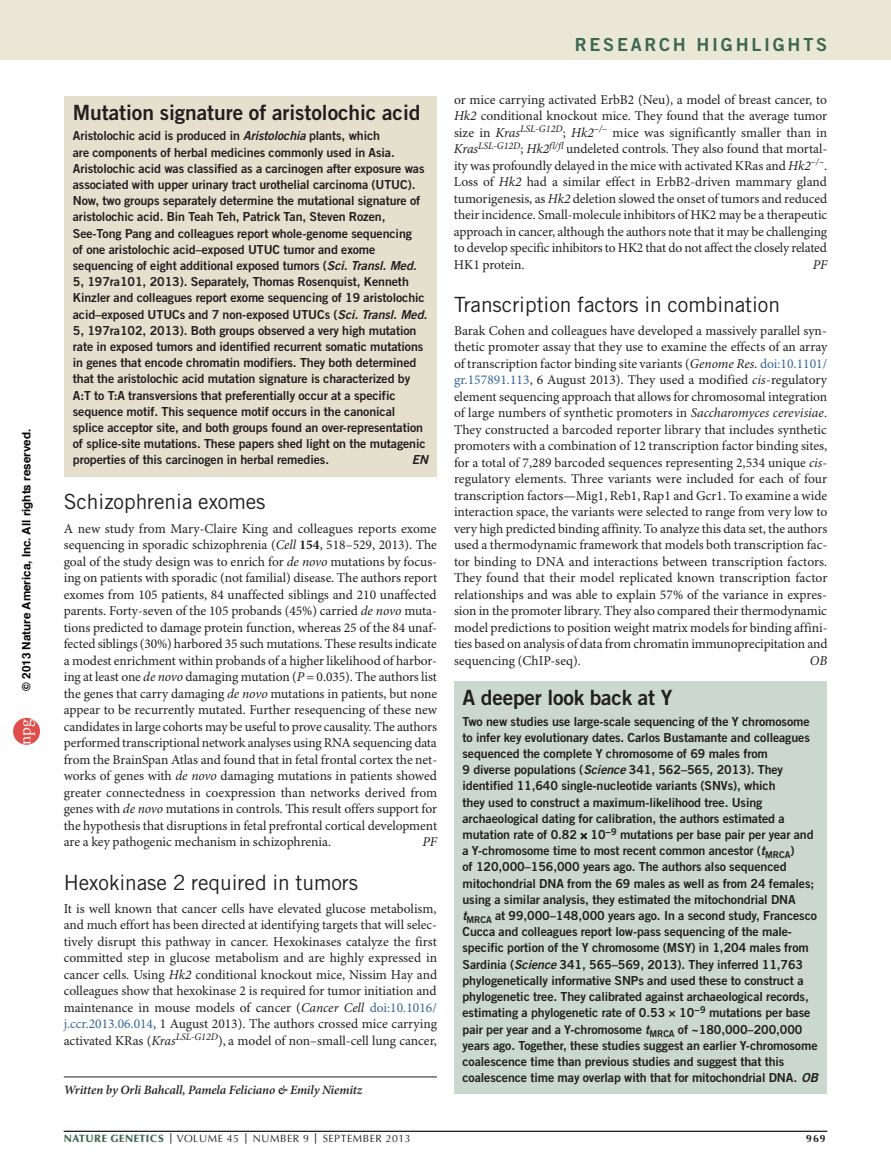
<style>
.page{position:relative;width:891px;height:1175px;background:#fff}
.page>*{position:absolute;margin:0;border:0;box-sizing:border-box;transform-origin:0 0}
.t1{font:21px "Trade Gothic LT Std";letter-spacing:-.005em;color:#231f20}
.t2{font:21px "Trade Gothic LT Std Bd 2";letter-spacing:-.005em;color:#231f20}
.t3{font:18px "Trade Gothic LT Std Bd 2";letter-spacing:.15em;color:#3b684f}
.t4{font:17.4px "Adobe Garamond Pro";color:#fff}
.t5{font:13.5px/16.5px "Minion Pro";letter-spacing:-.005em;color:#231f20;text-align:justify}
.t6{font:italic 13.5px "Minion Pro";color:#231f20}
.t7{font:italic 600 12.75px "Minion Pro";letter-spacing:-.01em;color:#231f20}
.t8{font:12.45px/16.2px "Trade Gothic LT Std Bd 2";letter-spacing:-.01em;color:#231f20}
.t9{font:12.45px "Trade Gothic LT Std Bd 2 Obl";color:#231f20}
.t10{font:700 11.7px "Helvetica";color:#000}
.t11{font:10.5px "Optima LT Std";letter-spacing:.05em;color:#231f20}
.t12{font:700 10.5px "Optima LT Std";color:#231f20}
.s1{font-family:"Trade Gothic LT Std Bd 2 Obl"}
.s2{font-style:italic}
.s3{font-weight:700}
.s4{color:#369}
.s5{font-weight:900;color:#3b684f}
</style>
<div class="page">
<div style="left:0;top:0;width:891px;height:60px;background:#ebe7d7"></div>
<hr style="left:64px;top:1131px;width:763px;height:1px;background:#231f20">
<div style="left:64px;top:96px;width:373px;height:380px;background:#e5e0ce"></div>
<div style="left:454px;top:681px;width:373px;height:413px;background:#cad8cf"></div>
<hr style="left:64px;top:1076px;width:373px;height:1px;background:#231f20">
<div style="left:13px;top:718px;width:27px;height:26px;background:#df4e4a;border-radius:50%"></div>
<svg style="left:581px;top:833px;width:6px;height:6px"></svg>
<p class="t10" style="left:17px;top:690px;width:263px;rotate:-90deg">© 2013 Nature America, Inc. All rights reserved.</p>
<p class="t4" style="left:14px;top:744px;width:28px;rotate:-90deg">npg</p>
<h2 class="t3" style="left:575px;top:34px;width:254px">research highlights</h2>
<h1 class="t2" style="left:73px;top:99px;width:349px">Mutation signature of aristolochic acid</h1>
<p class="t8" style="left:73px;top:128px;width:356px">Aristolochic acid is produced in <span class="s1">Aristolochia</span> plants, which<br>are components of herbal medicines commonly used in Asia.<br>Aristolochic acid was classified as a carcinogen after exposure was associated with upper urinary tract urothelial carcinoma (UTUC).<br>Now, two groups separately determine the mutational signature of aristolochic acid. Bin Teah Teh, Patrick Tan, Steven Rozen, See-Tong Pang and colleagues report whole-genome sequencing<br>of one aristolochic acid–exposed UTUC tumor and exome sequencing of eight additional exposed tumors (<span class="s1">Sci. Transl. Med.<br></span>5, 197ra101, 2013). Separately, Thomas Rosenquist, Kenneth Kinzler and colleagues report exome sequencing of 19 aristolochic acid–exposed UTUCs and 7 non-exposed UTUCs (<span class="s1">Sci. Transl. Med.<br></span>5, 197ra102, 2013). Both groups observed a very high mutation rate in exposed tumors and identified recurrent somatic mutations in genes that encode chromatin modifiers. They both determined that the aristolochic acid mutation signature is characterized by A:T to T:A transversions that preferentially occur at a specific sequence motif. This sequence motif occurs in the canonical splice acceptor site, and both groups found an over-representation of splice-site mutations. These papers shed light on the mutagenic properties of this carcinogen in herbal remedies.</p>
<p class="t9" style="left:412px;top:452px;width:18px">EN</p>
<h1 class="t1" style="left:64px;top:488px;width:203px">Schizophrenia exomes</h1>
<p class="t5" style="left:64px;top:521px;width:375px">A new study from Mary-Claire King and colleagues reports exome sequencing in sporadic schizophrenia (<span class="s2">Cell</span> <span class="s3">154</span>, 518–529, 2013). The goal of the study design was to enrich for <span class="s2">de novo</span> mutations by focus&shy;ing on patients with sporadic (not familial) disease. The authors report exomes from 105 patients, 84 unaffected siblings and 210 unaffected parents. Forty-seven of the 105 probands (45%) carried <span class="s2">de novo</span> muta&shy;tions predicted to damage protein function, whereas 25 of the 84 unaf&shy;fected siblings (30%) harbored 35 such mutations. These results indicate a modest enrichment within probands of a higher likelihood of harbor&shy;ing at least one <span class="s2">de novo</span> damaging mutation (<span class="s2">P</span> = 0.035). The authors list the genes that carry damaging <span class="s2">de novo</span> mutations in patients, but none appear to be recurrently mutated. Further resequencing of these new candidates in large cohorts may be useful to prove causality. The authors performed transcriptional network analyses using RNA sequencing data from the BrainSpan Atlas and found that in fetal frontal cortex the net&shy;works of genes with <span class="s2">de novo</span> damaging mutations in patients showed greater connectedness in coexpression than networks derived from genes with <span class="s2">de novo</span> mutations in controls. This result offers support for the hypothesis that disruptions in fetal prefrontal cortical development are a key pathogenic mechanism in schizophrenia.</p>
<p class="t6" style="left:423px;top:834px;width:16px">PF</p>
<h1 class="t1" style="left:64px;top:869px;width:296px">Hexokinase 2 required in tumors</h1>
<p class="t5" style="left:64px;top:900px;width:375px">It is well known that cancer cells have elevated glucose metabolism, and much effort has been directed at identifying targets that will selec&shy;tively disrupt this pathway in cancer. Hexokinases catalyze the first committed step in glucose metabolism and are highly expressed in cancer cells. Using <span class="s2">Hk2</span> conditional knockout mice, Nissim Hay and colleagues show that hexokinase 2 is required for tumor initiation and maintenance in mouse models of cancer (<span class="s2">Cancer Cell</span> <span class="s4">doi:10.1016/ j.ccr.2013.06.014</span>, 1 August 2013). The authors crossed mice carrying activated KRas (<span class="s2">Kras</span><sup>LSL-G12D</sup>), a model of non–small-cell lung cancer,</p>
<p class="t7" style="left:64px;top:1082px;width:300px">Written by Orli Bahcall, Pamela Feliciano &amp; Emily Niemitz</p>
<p class="t5" style="left:454px;top:92px;width:375px">or mice carrying activated ErbB2 (Neu), a model of breast cancer, to <span class="s2">Hk2</span> conditional knockout mice. They found that the average tumor size in <span class="s2">Kras</span><sup>LSL-G12D</sup>; <span class="s2">Hk2</span><sup>–/–</sup> mice was significantly smaller than in <span class="s2">Kras</span><sup>LSL-G12D</sup>; <span class="s2">Hk2</span><sup>fl/fl</sup> undeleted controls. They also found that mortal&shy;ity was profoundly delayed in the mice with activated KRas and <span class="s2">Hk2</span><sup>–/–</sup>.<br>Loss of <span class="s2">Hk2</span> had a similar effect in ErbB2-driven mammary gland tumorigenesis, as <span class="s2">Hk2</span> deletion slowed the onset of tumors and reduced their incidence. Small-molecule inhibitors of HK2 may be a therapeutic approach in cancer, although the authors note that it may be challenging to develop specific inhibitors to HK2 that do not affect the closely related HK1 protein.</p>
<p class="t6" style="left:813px;top:256px;width:16px">PF</p>
<h1 class="t1" style="left:454px;top:292px;width:328px">Transcription factors in combination</h1>
<p class="t5" style="left:454px;top:323px;width:375px">Barak Cohen and colleagues have developed a massively parallel syn&shy;thetic promoter assay that they use to examine the effects of an array of transcription factor binding site variants (<span class="s2">Genome Res.</span> <span class="s4">doi:10.1101/ gr.157891.113</span>, 6 August 2013). They used a modified <span class="s2">cis</span>-regulatory element sequencing approach that allows for chromosomal integration of large numbers of synthetic promoters in <span class="s2">Saccharomyces cerevisiae</span>.<br>They constructed a barcoded reporter library that includes synthetic promoters with a combination of 12 transcription factor binding sites, for a total of 7,289 barcoded sequences representing 2,534 unique <span class="s2">cis&shy;</span>regulatory elements. Three variants were included for each of four transcription factors—Mig1, Reb1, Rap1 and Gcr1. To examine a wide interaction space, the variants were selected to range from very low to very high predicted binding affinity. To analyze this data set, the authors used a thermodynamic framework that models both transcription fac&shy;tor binding to DNA and interactions between transcription factors.<br>They found that their model replicated known transcription factor relationships and was able to explain 57% of the variance in expres&shy;sion in the promoter library. They also compared their thermodynamic model predictions to position weight matrix models for binding affini&shy;ties based on analysis of data from chromatin immunoprecipitation and sequencing (ChIP-seq).</p>
<p class="t6" style="left:810px;top:652px;width:19px">OB</p>
<h1 class="t2" style="left:463px;top:684px;width:211px">A deeper look back at Y</h1>
<p class="t8" style="left:463px;top:713px;width:357px">Two new studies use large-scale sequencing of the Y chromosome to infer key evolutionary dates. Carlos Bustamante and colleagues sequenced the complete Y chromosome of 69 males from<br>9 diverse populations (<span class="s1">Science</span> 341, 562–565, 2013). They identified 11,640 single-nucleotide variants (SNVs), which<br>they used to construct a maximum-likelihood tree. Using archaeological dating for calibration, the authors estimated a mutation rate of 0.82 10<sup>−9</sup> mutations per base pair per year and a Y-chromosome time to most recent common ancestor (<span class="s1">t</span><sub>MRCA</sub>)<br>of 120,000–156,000 years ago. The authors also sequenced mitochondrial DNA from the 69 males as well as from 24 females; using a similar analysis, they estimated the mitochondrial DNA<br><span class="s1">t</span><sub>MRCA</sub> at 99,000–148,000 years ago. I n a second study, Francesco Cucca and colleagues report low-pass sequencing of the male&shy;specific portion of the Y chromosome (MSY) in 1,204 males from Sardinia (<span class="s1">Science</span> 341, 565–569, 2013). They inferred 11,763 phylogenetically informative SNPs and used these to construct a phylogenetic tree. They calibrated against archaeological records, estimating a phylogenetic rate of 0.53 × 10<sup>−9</sup> mutations per base pair per year and a Y-chromosome <span class="s1">t</span><sub>MRCA</sub> of ~180,000–200,000 years ago. Together, these studies suggest an earlier Y-chromosome coalescence time than previous studies and suggest that this coalescence time may overlap with that for mitochondrial DNA. <span class="s1">OB</span></p>
<p class="t11" style="left:64px;top:1132px;width:348px"><span class="s5">NATURE GENETICS</span> <span class="s3">|</span> VOLUME 45 <span class="s3">|</span> NUMBER 9 <span class="s3">|</span> SEPTEMBER 2013</p>
<p class="t12" style="left:806px;top:1132px;width:21px">969</p>
</div>
